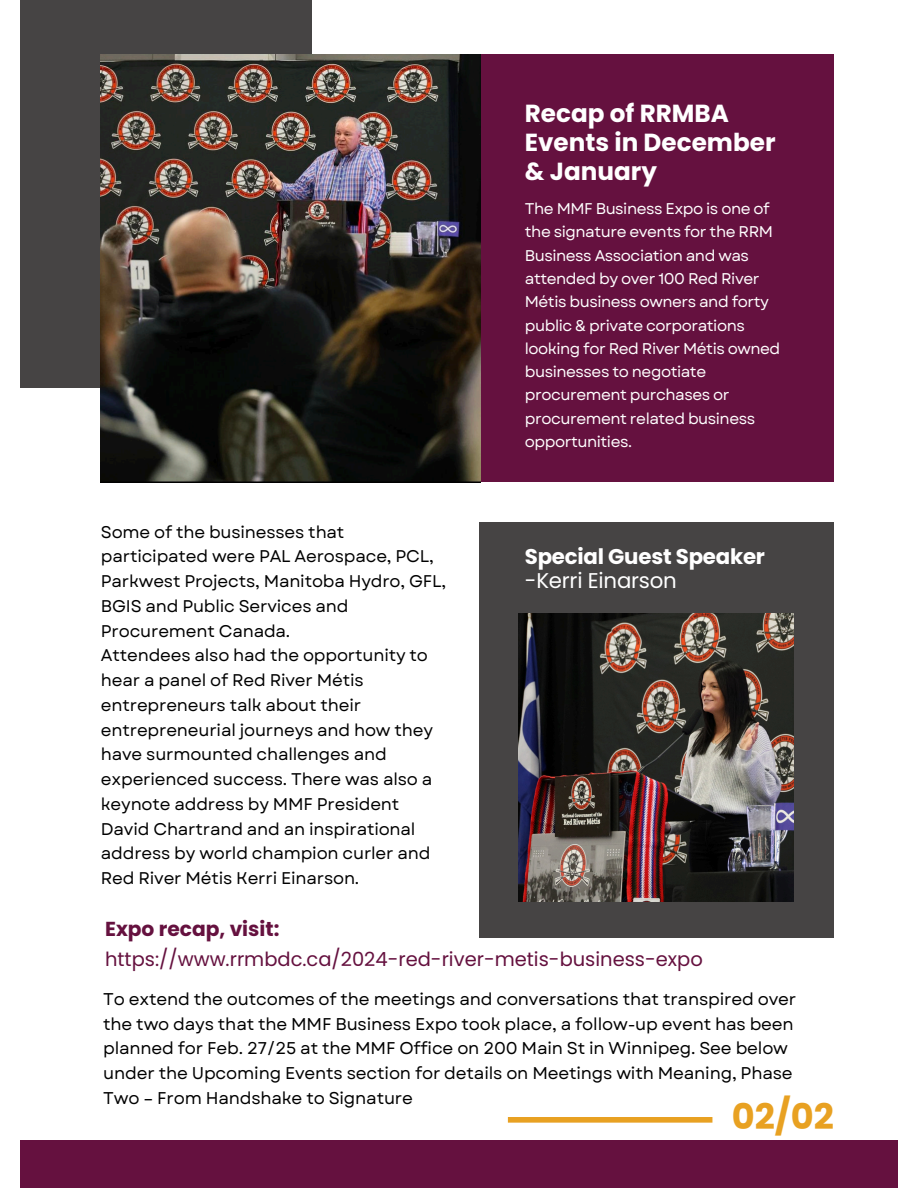
<style>
.page{position:relative;width:918px;height:1188px;background:#fff}
.page>*{position:absolute;margin:0;border:0;box-sizing:border-box;transform-origin:0 0}
.t1{font:700 35.25px "Poppins";color:#e8a122}
.t2{font:700 24.75px/29.2px "Poppins";color:#fff}
.t3{font:700 21.3px/24.8px "Poppins";letter-spacing:-.01em;color:#fff}
.t4{font:700 20.25px "Poppins";color:#65113f}
.t5{font:19.5px "Poppins";color:#65113f}
.t6{font:16.95px/24.8px "Garet";letter-spacing:-.01em;color:#000}
.t7{font:15.45px/23.2px "Garet";letter-spacing:-.03em;color:#fff}
.s1{font-weight:400}
</style>
<div class="page">
<div style="left:480px;top:55px;width:354px;height:427px;background:#65113f"></div>
<div style="left:20px;top:0;width:292px;height:388px;background:#464444"></div>
<div style="left:20px;top:1140px;width:878px;height:48px;background:#65113f"></div>
<div style="left:480px;top:522px;width:354px;height:415px;background:#464444"></div>
<img style="left:518px;top:614px;width:276px;height:288px">
<img style="left:101px;top:55px;width:379px;height:427px">
<div style="left:508px;top:1117px;width:204px;height:6px;background:#e8a122"></div>
<p class="t2" style="left:525px;top:99px;width:252px">Recap of RRMBA<br>Events in December &amp; January</p>
<h4 class="t6" style="left:101px;top:519px;width:347px">Some of the businesses that participated were PAL Aerospace, PCL,<br>Parkwest Projects, Manitoba Hydro, GFL,<br>BGIS and Public Services and<br>Procurement Canada.</h4>
<p class="t6" style="left:101px;top:643px;width:334px">Attendees also had the opportunity to hear a panel of Red River Métis entrepreneurs talk about their entrepreneurial journeys and how they have surmounted challenges and experienced success. There was also a keynote address by MMF President David Chartrand and an inspirational address by world champion curler and Red River Métis Kerri Einarson.</p>
<h4 class="t4" style="left:105px;top:914px;width:176px">Expo recap, visit:</h4>
<p class="t7" style="left:525px;top:197px;width:257px">The MMF Business Expo is one of the signature events for the RRM<br>Business Association and was attended by over 100 Red River<br>Métis business owners and forty public &amp; private corporations looking for Red River Métis owned businesses to negotiate procurement purchases or procurement related business opportunities.</p>
<p class="t3" style="left:525px;top:544px;width:242px">Special Guest Speaker <span class="s1">-Kerri Einarson</span></p>
<h3 class="t5" style="left:105px;top:946px;width:599px">https://www.rrmbdc.ca/2024-red-river-metis-business-expo</h3>
<h2 class="t6" style="left:103px;top:987px;width:695px">To extend the outcomes of the meetings and conversations that transpired over the two days that the MMF Business Expo took place, a follow-up event has been planned for Feb. 27/25 at the MMF Office on 200 Main St in Winnipeg. See below under the Upcoming Events section for details on Meetings with Meaning, Phase Two – From Handshake to Signature</h2>
<p class="t1" style="left:732px;top:1092px;width:104px">02/02</p>
</div>
